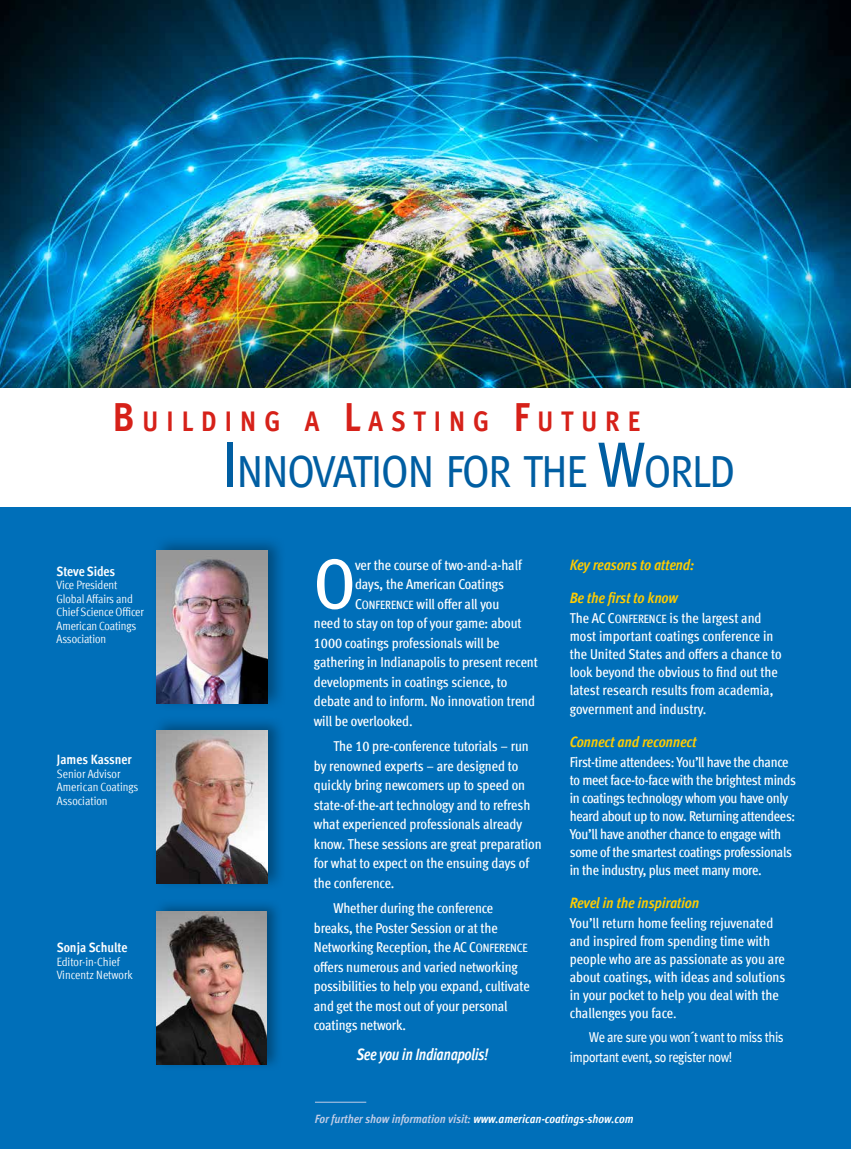
<style>
.page{position:relative;width:851px;height:1149px;background:#fff}
.page>*{position:absolute;margin:0;border:0;box-sizing:border-box;transform-origin:0 0}
.t1{font:500 condensed 70.8px "Meta Offc";color:#fff}
.t2{font:condensed 44.85px "Meta Offc";letter-spacing:-.025em;color:#005ea2;scale:1.05 1}
.t3{font:700 condensed 28.35px "Meta Offc";letter-spacing:.285em;color:#d62119}
.t4{font:italic 700 condensed 16.5px "Meta Offc";letter-spacing:-.02em;color:#fff;scale:.91 1}
.t5{font:italic 700 condensed 15px "Meta Offc";letter-spacing:-.01em;color:#fc0}
.t6{font:500 condensed 14.25px/18px "Meta Offc";letter-spacing:-.01em;color:#fff}
.t7{font:condensed 14.25px/19.5px "Meta Offc";letter-spacing:-.025em;color:#fff}
.t8{font:700 condensed 13.5px "Meta Offc";letter-spacing:-.005em;color:#fff}
.t9{font:condensed 12px/13.5px "Meta Offc";letter-spacing:-.01em;color:#fff}
.t10{font:italic 700 condensed 12px "Meta Offc";color:#c1cde7}
.s1{font-size:40.5px}
.s2{font-size:64.2px}
.s3{font-size:12px}
.s4{font-weight:400}
.s5{color:#fff}
</style>
<div class="page">
<div style="left:0;top:508px;width:850px;height:640px;background:#006fb9"></div>
<img style="left:0;top:0;width:850px;height:387px">
<div style="left:151px;top:534px;width:136px;height:177px;background:#000;opacity:.34"></div>
<img style="left:156px;top:550px;width:111px;height:153px">
<div style="left:152px;top:715px;width:133px;height:176px;background:#000;opacity:.34"></div>
<img style="left:156px;top:730px;width:111px;height:153px">
<div style="left:153px;top:898px;width:130px;height:173px;background:#000;opacity:.34"></div>
<img style="left:156px;top:911px;width:111px;height:153px">
<hr style="left:315px;top:1101px;width:51px;height:1px;background:#c1cde7">
<h3 class="t3" style="left:113px;top:404px;width:528px"><span class="s1">B</span>UILDING A <span class="s1">L</span>ASTING <span class="s1">F</span>UTURE</h3>
<h2 class="t2" style="left:222px;top:445px;width:490px"><span class="s2">I</span>NNOVATION FOR THE <span class="s2">W</span>ORLD</h2>
<p class="t8" style="left:57px;top:563px;width:60px">Steve Sides</p>
<p class="t9" style="left:57px;top:578px;width:89px">Vice President<br>Global Affairs and<br>Chief Science Officer<br>American Coatings<br>Association</p>
<p class="t8" style="left:57px;top:751px;width:76px">James Kassner</p>
<p class="t9" style="left:57px;top:766px;width:83px">Senior Advisor<br>American Coatings<br>Association</p>
<p class="t8" style="left:57px;top:939px;width:72px">Sonja Schulte</p>
<p class="t9" style="left:57px;top:954px;width:78px">Editor-in-Chief<br>Vincentz Network</p>
<h1 class="t1" style="left:314px;top:543px;width:43px">O</h1>
<p class="t6" style="left:355px;top:555px;width:168px">ver the course of two-and-a-half</p>
<p class="t6" style="left:355px;top:575px;width:150px">days, the American Coatings</p>
<p class="t6" style="left:355px;top:594px;width:146px">C<span class="s3">ONFERENCE</span> will offer all you</p>
<p class="t6" style="left:314px;top:614px;width:209px">need to stay on top of your game: about</p>
<p class="t6" style="left:314px;top:633px;width:187px">1000 coatings professionals will be</p>
<p class="t6" style="left:314px;top:653px;width:225px">gathering in Indianapolis to present recent</p>
<p class="t6" style="left:314px;top:672px;width:195px">developments in coatings science, to</p>
<p class="t6" style="left:314px;top:692px;width:223px">debate and to inform. No innovation trend</p>
<p class="t6" style="left:314px;top:711px;width:100px">will be overlooked.</p>
<p class="t6" style="left:314px;top:736px;width:229px;line-height:19.5px;text-indent:19px">The 10 pre-conference tutorials – run by renowned experts – are designed to quickly bring newcomers up to speed on state-of-the-art technology and to refresh what experienced professionals already know. These sessions are great preparation for what to expect on the ensuing days of the conference.</p>
<p class="t6" style="left:314px;top:898px;width:217px;line-height:19.5px;text-indent:19px">Whether during the conference breaks, the Poster Session or at the Networking Reception, the AC C<span class="s3">ONFERENCE </span>offers numerous and varied networking possibilities to help you expand, cultivate and get the most out of your personal coatings network.</p>
<p class="t4" style="left:356px;top:1044px;width:146px">See you in Indianapolis!</p>
<p class="t5" style="left:569px;top:556px;width:126px">Key reasons to attend:</p>
<p class="t5" style="left:569px;top:589px;width:109px">Be the first to know</p>
<p class="t6" style="left:569px;top:609px;width:213px">The AC C<span class="s3">ONFERENCE</span> is the largest and most important coatings conference in the United States and offers a chance to look beyond the obvious to find out the latest research results from academia, government and industry.</p>
<p class="t5" style="left:569px;top:732px;width:129px">Connect and reconnect</p>
<p class="t6" style="left:569px;top:752px;width:228px">First-time attendees: You’ll have the chance to meet face-to-face with the brightest minds in coatings technology whom you have only heard about up to now. Returning attendees:<br>You’ll have another chance to engage with some of the smartest coatings professionals in the industry, plus meet many more.</p>
<p class="t5" style="left:569px;top:893px;width:131px">Revel in the inspiration</p>
<p class="t6" style="left:569px;top:913px;width:217px">You’ll return home feeling rejuvenated and inspired from spending time with people who are as passionate as you are about coatings, with ideas and solutions in your pocket to help you deal with the challenges you face<span class="s4">.</span></p>
<p class="t7" style="left:569px;top:1027px;width:215px;text-indent:19px">We are sure you won´t want to miss this important event, so register now!</p>
<p class="t10" style="left:315px;top:1110px;width:320px">For further show information visit: <span class="s5">www.american-coatings-show.com</span></p>
</div>
